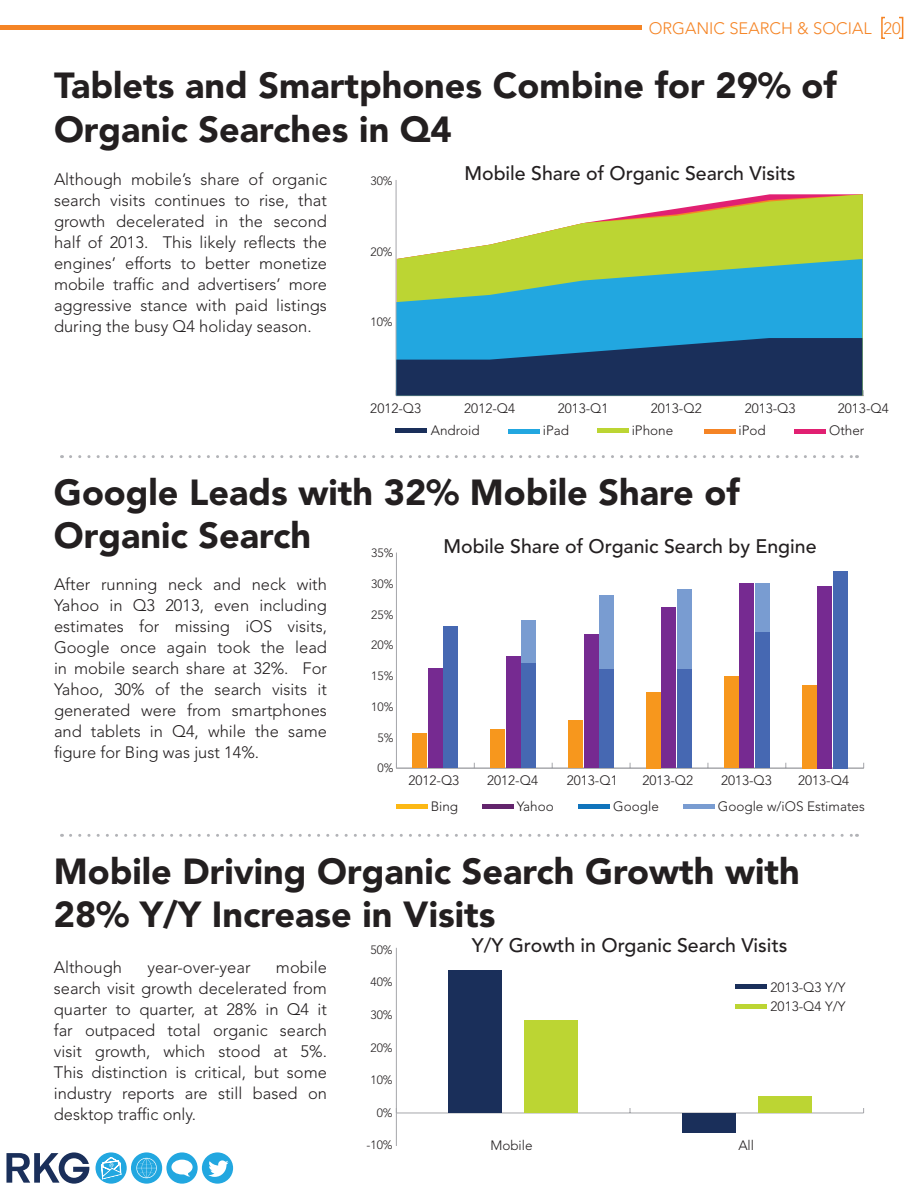
<style>
.page{position:relative;width:918px;height:1188px;background:#fff}
.page>*{position:absolute;margin:0;border:0;box-sizing:border-box;transform-origin:0 0}
.t1{font:900 36px/43.2px "Avenir LT Std";color:#231f20}
.t2{font:500 19.5px "Avenir LT Std";color:#231f20}
.t3{font:300 16.5px/21px "Avenir LT Std";color:#231f20;text-align:justify}
.t4{font:300 16.5px "Avenir LT Std";color:#f58425}
.t5{font:300 13.5px/19.2px "Avenir LT Std";color:#231f20}
.t6{font:300 12px "Avenir LT Std";color:#231f20}
</style>
<div class="page">
<div style="left:881px;top:17px;width:22px;height:22px;border:2px solid #f58425"></div>
<div style="left:885px;top:11px;width:14px;height:34px;background:#fff"></div>
<hr style="left:0;top:26px;width:642px;height:4px;background:#f58425">
<div style="left:131px;top:1152px;width:31px;height:32px;background:#22a7e0;border-radius:50%"></div>
<svg style="left:136px;top:1158px;width:21px;height:20px"></svg>
<div style="left:202px;top:1152px;width:31px;height:32px;background:#22a7e0;border-radius:50%"></div>
<svg style="left:208px;top:1160px;width:21px;height:17px"></svg>
<svg style="left:166px;top:1152px;width:32px;height:32px"></svg>
<svg style="left:171px;top:1160px;width:22px;height:17px"></svg>
<div style="left:96px;top:1152px;width:31px;height:32px;background:#22a7e0;border-radius:50%"></div>
<svg style="left:101px;top:1157px;width:21px;height:22px"></svg>
<svg style="left:6px;top:1152px;width:83px;height:32px"></svg>
<hr style="left:396px;top:180px;width:1px;height:216px;background:#a5a6aa">
<svg style="left:397px;top:194px;width:466px;height:144px;fill:#bcd533"></svg>
<svg style="left:396px;top:259px;width:466px;height:79px;background:#49b2b3"></svg>
<svg style="left:396px;top:338px;width:468px;height:58px;background:#1c4673"></svg>
<div style="left:396px;top:428px;width:31px;height:5px;background:#1a2f5a"></div>
<div style="left:597px;top:428px;width:32px;height:5px;background:#bcd533"></div>
<div style="left:704px;top:429px;width:31px;height:5px;background:#f58425"></div>
<div style="left:508px;top:429px;width:32px;height:5px;background:#22a7e0"></div>
<div style="left:794px;top:429px;width:32px;height:5px;background:#e12072"></div>
<svg style="left:71px;top:455px;width:786px;height:3px"></svg>
<svg style="left:71px;top:834px;width:786px;height:3px"></svg>
<hr style="left:396px;top:553px;width:1px;height:215px;background:#a5a6aa">
<hr style="left:396px;top:768px;width:468px;height:1px;background:#a5a6aa">
<div style="left:444px;top:626px;width:14px;height:142px;background:#4668b2"></div>
<div style="left:428px;top:669px;width:14px;height:99px;background:#762a91"></div>
<div style="left:413px;top:733px;width:14px;height:35px;background:#f7971d"></div>
<div style="left:522px;top:620px;width:14px;height:148px;background:#799cd1"></div>
<div style="left:522px;top:663px;width:14px;height:105px;background:#4668b2"></div>
<div style="left:506px;top:657px;width:14px;height:111px;background:#762a91"></div>
<div style="left:491px;top:730px;width:14px;height:38px;background:#f7971d"></div>
<div style="left:600px;top:596px;width:14px;height:172px;background:#799cd1"></div>
<div style="left:600px;top:670px;width:14px;height:98px;background:#4668b2"></div>
<div style="left:584px;top:634px;width:14px;height:134px;background:#762a91"></div>
<div style="left:569px;top:720px;width:14px;height:48px;background:#f7971d"></div>
<div style="left:678px;top:590px;width:14px;height:178px;background:#799cd1"></div>
<div style="left:678px;top:670px;width:14px;height:98px;background:#4668b2"></div>
<div style="left:662px;top:608px;width:14px;height:160px;background:#762a91"></div>
<div style="left:646px;top:692px;width:14px;height:76px;background:#f7971d"></div>
<div style="left:755px;top:583px;width:14px;height:185px;background:#799cd1"></div>
<div style="left:755px;top:633px;width:14px;height:135px;background:#4668b2"></div>
<div style="left:740px;top:584px;width:14px;height:184px;background:#762a91"></div>
<div style="left:724px;top:677px;width:14px;height:91px;background:#f7971d"></div>
<div style="left:833px;top:571px;width:14px;height:198px;background:#4668b2"></div>
<div style="left:818px;top:586px;width:14px;height:183px;background:#762a91"></div>
<div style="left:802px;top:685px;width:14px;height:84px;background:#f7971d"></div>
<div style="left:578px;top:804px;width:32px;height:5px;background:#1074bc"></div>
<div style="left:483px;top:804px;width:31px;height:5px;background:#63246c"></div>
<hr style="left:683px;top:805px;width:32px;height:4px;background:#799cd1">
<hr style="left:396px;top:805px;width:32px;height:4px;background:#fcb814">
<hr style="left:396px;top:1113px;width:468px;height:1px;background:#a5a6aa">
<hr style="left:396px;top:948px;width:1px;height:198px;background:#a5a6aa">
<div style="left:682px;top:1113px;width:53px;height:20px;background:#1a2f5a"></div>
<div style="left:758px;top:1096px;width:53px;height:17px;background:#bcd533"></div>
<div style="left:449px;top:971px;width:53px;height:142px;background:#1a2f5a"></div>
<div style="left:525px;top:1020px;width:53px;height:93px;background:#bcd533"></div>
<hr style="left:735px;top:985px;width:32px;height:4px;background:#1a2f5a">
<div style="left:735px;top:1004px;width:32px;height:5px;background:#bcd533"></div>
<p class="t4" style="left:649px;top:19px;width:253px">ORGANIC SEARCH &amp; SOCIAL 20</p>
<h1 class="t1" style="left:54px;top:64px;width:784px">Tablets and Smartphones Combine for 29% of<br>Organic Searches in Q4</h1>
<p class="t3" style="left:54px;top:169px;width:275px">Although mobile’s share of organic search visits continues to rise, that growth decelerated in the second half of 2013. This likely reflects the engines’ efforts to better monetize mobile traffic and advertisers’ more aggressive stance with paid listings during the busy Q4 holiday season.</p>
<p class="t2" style="left:464px;top:162px;width:333px">Mobile Share of Organic Search Visits</p>
<p class="t6" style="left:370px;top:174px;width:24px">30%</p>
<p class="t6" style="left:370px;top:244px;width:24px">20%</p>
<p class="t6" style="left:370px;top:315px;width:24px">10%</p>
<p class="t5" style="left:370px;top:398px;width:52px">2012-Q3</p>
<p class="t5" style="left:464px;top:398px;width:52px">2012-Q4</p>
<p class="t5" style="left:558px;top:398px;width:52px">2013-Q1</p>
<p class="t5" style="left:651px;top:398px;width:52px">2013-Q2</p>
<p class="t5" style="left:745px;top:398px;width:52px">2013-Q3</p>
<p class="t5" style="left:838px;top:398px;width:52px">2013-Q4</p>
<p class="t5" style="left:431px;top:421px;width:50px">Android</p>
<p class="t5" style="left:543px;top:421px;width:28px">iPad</p>
<p class="t5" style="left:632px;top:421px;width:43px">iPhone</p>
<p class="t5" style="left:739px;top:421px;width:29px">iPod</p>
<p class="t5" style="left:829px;top:421px;width:37px">Other</p>
<h1 class="t1" style="left:54px;top:471px;width:687px">Google Leads with 32% Mobile Share of<br>Organic Search</h1>
<p class="t3" style="left:54px;top:574px;width:275px">After running neck and neck with Yahoo in Q3 2013, even including estimates for missing iOS visits, Google once again took the lead in mobile search share at 32%. For Yahoo, 30% of the search visits it generated were from smartphones and tablets in Q4, while the same figure for Bing was just 14%.</p>
<p class="t6" style="left:371px;top:546px;width:24px">35%</p>
<p class="t2" style="left:443px;top:535px;width:375px">Mobile Share of Organic Search by Engine</p>
<p class="t6" style="left:371px;top:577px;width:24px">30%</p>
<p class="t6" style="left:371px;top:607px;width:24px">25%</p>
<p class="t6" style="left:371px;top:638px;width:24px">20%</p>
<p class="t6" style="left:371px;top:669px;width:24px">15%</p>
<p class="t6" style="left:371px;top:700px;width:24px">10%</p>
<p class="t6" style="left:377px;top:731px;width:18px">5%</p>
<p class="t6" style="left:377px;top:761px;width:18px">0%</p>
<p class="t5" style="left:409px;top:771px;width:52px">2012-Q3</p>
<p class="t5" style="left:487px;top:771px;width:52px">2012-Q4</p>
<p class="t5" style="left:567px;top:771px;width:52px">2013-Q1</p>
<p class="t5" style="left:643px;top:771px;width:52px">2013-Q2</p>
<p class="t5" style="left:721px;top:771px;width:52px">2013-Q3</p>
<p class="t5" style="left:798px;top:771px;width:52px">2013-Q4</p>
<p class="t5" style="left:431px;top:797px;width:29px">Bing</p>
<p class="t5" style="left:517px;top:797px;width:39px">Yahoo</p>
<p class="t5" style="left:613px;top:797px;width:47px">Google</p>
<p class="t5" style="left:718px;top:797px;width:148px">Google w/iOS Estimates</p>
<h1 class="t1" style="left:54px;top:849px;width:747px">Mobile Driving Organic Search Growth with<br>28% Y/Y Increase in Visits</h1>
<p class="t3" style="left:54px;top:957px;width:70px">Although</p>
<p class="t3" style="left:147px;top:957px;width:105px">year-over-year</p>
<p class="t2" style="left:472px;top:934px;width:317px">Y/Y Growth in Organic Search Visits</p>
<p class="t5" style="left:771px;top:978px;width:76px">2013-Q3 Y/Y<br>2013-Q4 Y/Y</p>
<p class="t6" style="left:370px;top:943px;width:24px">50%</p>
<p class="t6" style="left:370px;top:975px;width:24px">40%</p>
<p class="t6" style="left:370px;top:1008px;width:24px">30%</p>
<p class="t6" style="left:370px;top:1040px;width:24px">20%</p>
<p class="t6" style="left:370px;top:1073px;width:24px">10%</p>
<p class="t6" style="left:377px;top:1105px;width:18px">0%</p>
<p class="t3" style="left:54px;top:957px;width:275px;text-indent:222px">mobile search visit growth decelerated from quarter to quarter, at 28% in Q4 it far outpaced total organic search visit growth, which stood at 5%.<br>This distinction is critical, but some industry reports are still based on desktop traffic only.</p>
<p class="t6" style="left:366px;top:1138px;width:28px">-10%</p>
<p class="t5" style="left:490px;top:1135px;width:44px">Mobile</p>
<p class="t5" style="left:738px;top:1135px;width:17px">All</p>
</div>
